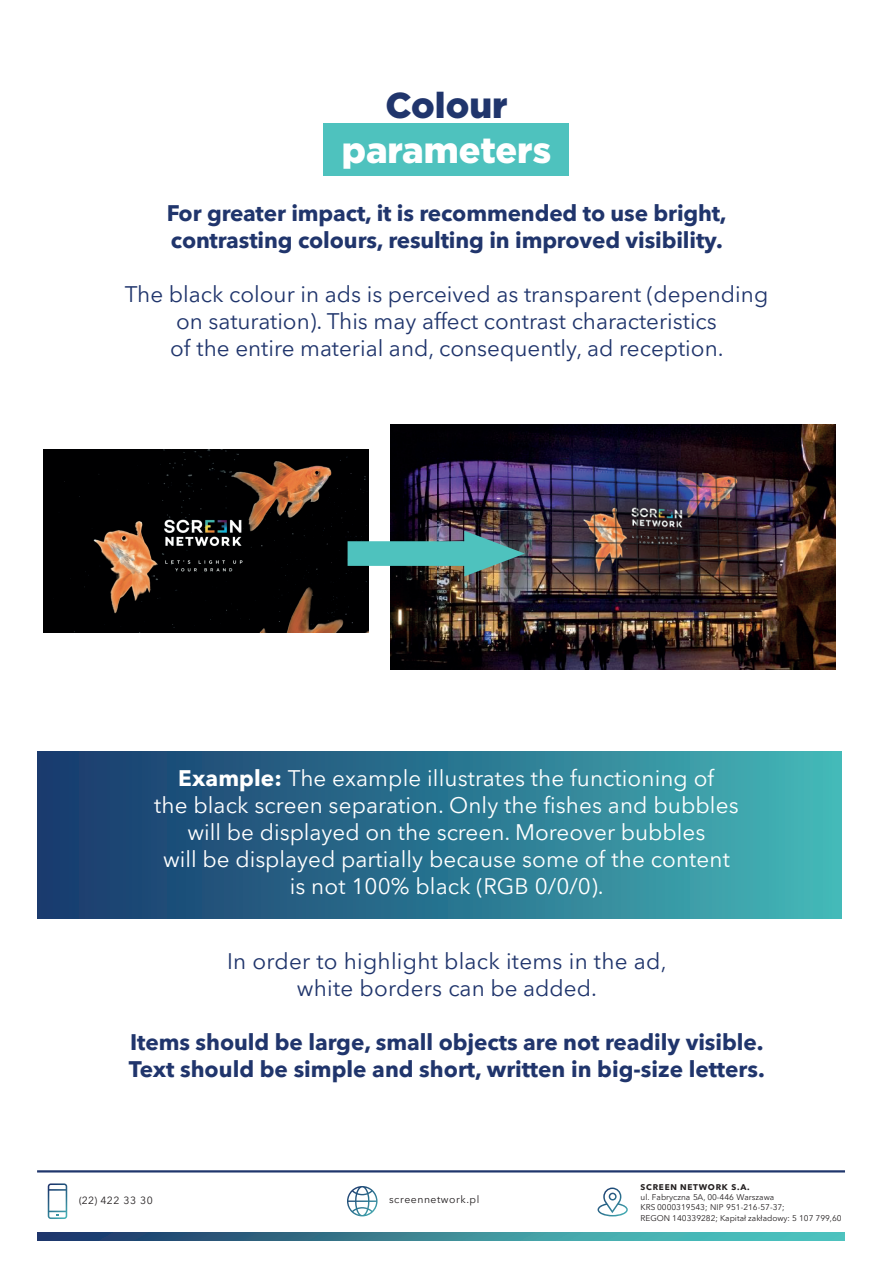
<style>
.page{position:relative;width:893px;height:1263px;background:#fff}
.page>*{position:absolute;margin:0;border:0;box-sizing:border-box;transform-origin:0 0}
.t1{font:900 36px "Gotham";color:#fff}
.t2{font:900 36px "Gotham";color:#20356c}
.t3{font:22.5px/27px "Avenir Next LT Pro";color:#20356c;text-align:center}
.t4{font:22.5px/27px "Avenir Next LT Pro";letter-spacing:.005em;color:#fff;text-align:center}
.t5{font:700 22.5px/27px "Avenir Next LT Pro";letter-spacing:-.005em;color:#20356c}
.t6{font:10.5px "Avenir Next LT Pro";letter-spacing:.05em;color:#231f20}
.t7{font:8.25px/10.2px "Avenir Next LT Pro";color:#231f20}
.t8{font:700 8.25px "Avenir Next LT Pro";letter-spacing:.09em;color:#231f20}
.s1{font-weight:700}
.s2{font-family:"Myriad Pro"}
</style>
<div class="page">
<div style="left:324px;top:123px;width:245px;height:53px;background:#4ec2be"></div>
<svg style="left:37px;top:1233px;width:808px;height:7px"></svg>
<hr style="left:37px;top:1170px;width:808px;height:2px;background:#20366c">
<svg style="left:48px;top:1183px;width:19px;height:36px"></svg>
<svg style="left:347px;top:1186px;width:30px;height:30px"></svg>
<svg style="left:597px;top:1187px;width:31px;height:29px"></svg>
<div style="left:37px;top:751px;width:804px;height:167px;background:linear-gradient(to right,#16376b,#43b5b6)"></div>
<img style="left:391px;top:425px;width:444px;height:244px">
<img style="left:43px;top:450px;width:325px;height:183px">
<img style="left:347px;top:531px;width:178px;height:45px">
<h1 class="t2" style="left:385px;top:80px;width:124px">Colour</h1>
<h1 class="t1" style="left:342px;top:125px;width:211px">parameters</h1>
<p class="t5" style="left:167px;top:199px;width:561px">For greater impact, it is recommended to use bright, contrasting colours, resulting in improved visibility.</p>
<p class="t3" style="left:125px;top:280px;width:645px">The black colour in ads is perceived as transparent (depending on saturation). This may affect contrast characteristics<br>of the entire material and, consequently, ad reception.</p>
<p class="t4" style="left:154px;top:765px;width:586px"><span class="s1">Example:</span> The example illustrates the functioning of<br>the black screen separation. Only the fishes and bubbles will be displayed on the screen. Moreover bubbles<br>will be displayed partially because some of the content is not 100% black (RGB 0/0/0).</p>
<p class="t3" style="left:227px;top:948px;width:441px">In order to highlight black items in the ad, white borders can be added.</p>
<p class="t5" style="left:129px;top:1029px;width:637px">Items should be large, small objects are not readily visible.<br>Text should be simple and short, written in big-size letters.</p>
<p class="t6" style="left:79px;top:1194px;width:75px"><span class="s2">(</span>22) 422 33 30</p>
<p class="t6" style="left:389px;top:1193px;width:92px">screennetwork.pl</p>
<p class="t8" style="left:640px;top:1182px;width:111px">SCREEN NETWORK S.A.</p>
<p class="t7" style="left:640px;top:1192px;width:203px">ul. Fabryczna 5 A, 00-446 Warszawa<br>KRS 0000319543; NIP 951-216-57-37;<br>REGON 140339282; Kapitał zakładowy: 5 107 799,60</p>
</div>
